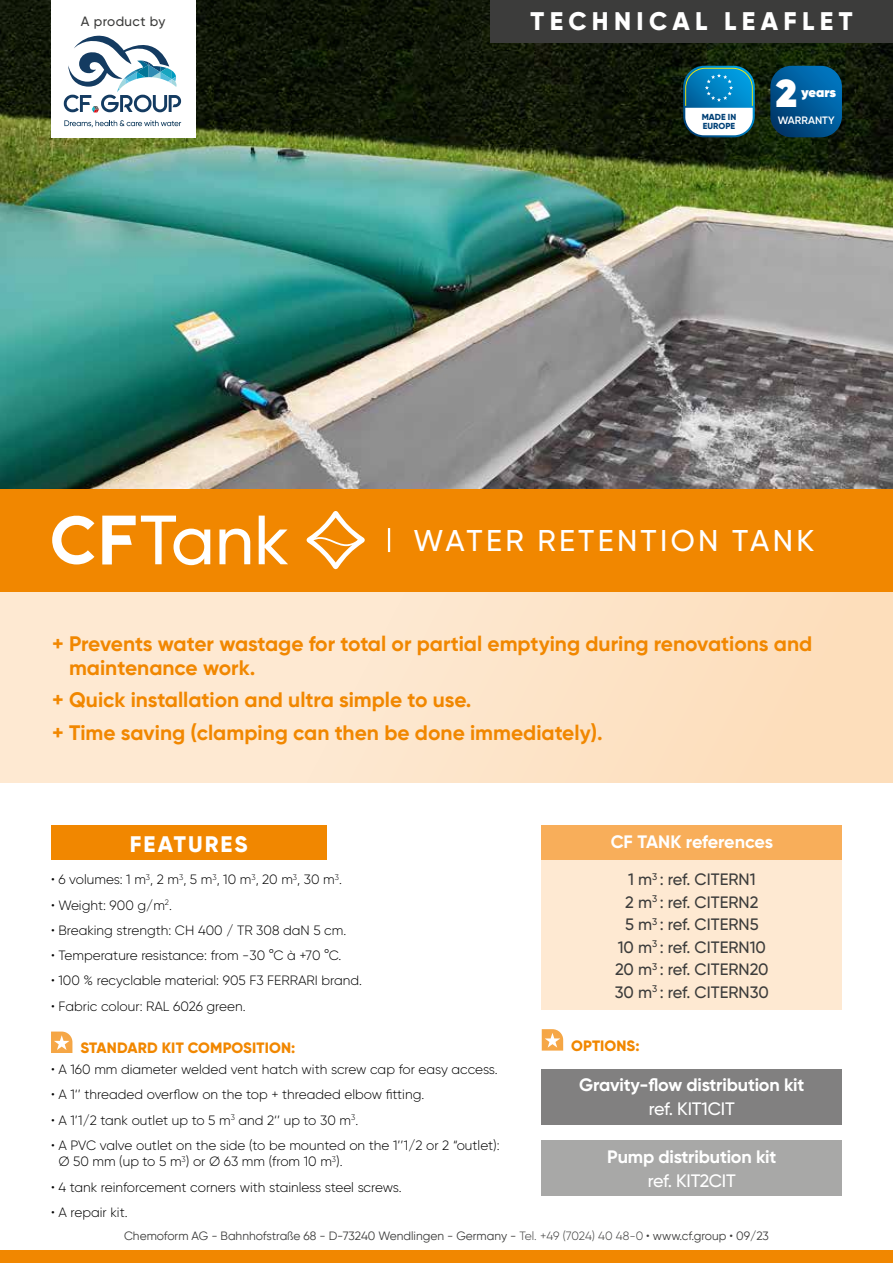
<style>
.page{position:relative;width:893px;height:1263px;background:#fff}
.page>*{position:absolute;margin:0;border:0;box-sizing:border-box;transform-origin:0 0}
.t1{font:800 38.85px "Gilroy";color:#fff}
.t2{font:500 30px "Gilroy";letter-spacing:.11em;color:#fff}
.t3{font:800 25.5px "Gilroy";letter-spacing:.21em;color:#fff}
.t4{font:800 22.5px "Gilroy";letter-spacing:.09em;color:#fff}
.t5{font:700 21px/24px "Gilroy";color:#f18700}
.t6{font:700 18px "Gilroy";letter-spacing:-.01em;color:#fff}
.t7{font:500 18px "Gilroy";letter-spacing:-.01em;color:#fff}
.t8{font:500 16.5px/22.5px "Gilroy";color:#3c3c3b;text-align:center}
.t9{font:800 15px "Gilroy";letter-spacing:.01em;color:#f18700}
.t10{font:800 13.65px "Gilroy";letter-spacing:-.01em;color:#fff}
.t11{font:300 13.5px/16.5px "Gilroy";color:#000}
.t12{font:500 13.5px "Gilroy";letter-spacing:.03em;color:#3c3c3b}
.t13{font:12px "Gilroy";color:#3c3c3b}
.t14{font:600 10.65px "Gilroy";color:#fff}
.t15{font:800 8.7px/8.7px "Gilroy";color:#004177}
.s1{font-weight:300}
</style>
<div class="page">
<img style="left:0;top:0;width:893px;height:489px">
<div style="left:0;top:1250px;width:893px;height:13px;background:#f18700"></div>
<div style="left:490px;top:0;width:403px;height:43px;background:#3c3c3b"></div>
<div style="left:542px;top:859px;width:300px;height:151px;background:#fee9d2"></div>
<div style="left:542px;top:825px;width:300px;height:34px;background:#f8ae5a"></div>
<div style="left:542px;top:1069px;width:300px;height:55px;background:#818080"></div>
<div style="left:542px;top:1140px;width:300px;height:56px;background:#a8a8a7"></div>
<div style="left:51px;top:825px;width:276px;height:34px;background:#f18700"></div>
<div style="left:0;top:591px;width:893px;height:192px;background:linear-gradient(to right,#feecd8,#fddebc)"></div>
<div style="left:0;top:489px;width:893px;height:102px;background:#f18700"></div>
<svg style="left:770px;top:66px;width:72px;height:71px;background:#01548b"></svg>
<svg style="left:683px;top:66px;width:72px;height:71px"></svg>
<svg style="left:51px;top:1031px;width:22px;height:22px"></svg>
<svg style="left:52px;top:515px;width:42px;height:49px"></svg>
<svg style="left:102px;top:516px;width:108px;height:49px"></svg>
<svg style="left:219px;top:529px;width:31px;height:35px"></svg>
<svg style="left:259px;top:516px;width:29px;height:48px"></svg>
<svg style="left:306px;top:511px;width:59px;height:58px"></svg>
<div style="left:51px;top:0;width:144px;height:137px;background:#fff"></div>
<svg style="left:64px;top:120px;width:117px;height:7px"></svg>
<svg style="left:64px;top:36px;width:117px;height:76px"></svg>
<svg style="left:541px;top:1029px;width:23px;height:22px"></svg>
<hr style="left:388px;top:528px;width:2px;height:24px;background:#fff">
<p class="t12" style="left:81px;top:13px;width:86px">A product by</p>
<h3 class="t3" style="left:531px;top:5px;width:323px">TECHNICAL LEAFLET</h3>
<p class="t15" style="left:702px;top:113px;width:36px">MADE IN<br>EUROPE</p>
<h1 class="t1" style="left:776px;top:68px;width:23px">2</h1>
<p class="t10" style="left:801px;top:84px;width:36px">years</p>
<p class="t14" style="left:778px;top:113px;width:58px">WARRANTY</p>
<h2 class="t2" style="left:413px;top:522px;width:402px">WATER RETENTION TANK</h2>
<h3 class="t5" style="left:69px;top:631px;width:745px;text-indent:-17px">+ Prevents water wastage for total or partial emptying during renovations and maintenance work.</h3>
<h3 class="t5" style="left:52px;top:683px;width:552px;line-height:32.5px">+ Quick installation and ultra simple to use.<br>+ Time saving (clamping can then be done immediately).</h3>
<h3 class="t4" style="left:130px;top:829px;width:119px">FEATURES</h3>
<p class="t11" style="left:51px;top:871px;width:292px">• 6 volumes: 1 m<sup>3</sup>, 2 m<sup>3</sup>, 5 m<sup>3</sup>, 10 m<sup>3</sup>, 20 m<sup>3</sup>, 30 m<sup>3</sup>.</p>
<p class="t11" style="left:51px;top:896px;width:122px">• Weight: 900 g/m<sup>2</sup>.</p>
<p class="t11" style="left:51px;top:922px;width:297px">• Breaking strength: CH 400 / TR 308 daN 5 cm.</p>
<p class="t11" style="left:51px;top:947px;width:292px">• Temperature resistance: from -30 °C à +70 °C.</p>
<p class="t11" style="left:51px;top:972px;width:312px">• 100 % recyclable material: 905 F3 FERRARI brand.</p>
<p class="t11" style="left:51px;top:998px;width:196px">• Fabric colour: RAL 6026 green.</p>
<p class="t9" style="left:80px;top:1038px;width:216px">STANDARD KIT COMPOSITION:</p>
<p class="t11" style="left:51px;top:1061px;width:448px">• A 160 mm diameter welded vent hatch with screw cap for easy access.</p>
<p class="t11" style="left:51px;top:1086px;width:375px">• A 1‘’ threaded overflow on the top + threaded elbow fitting.</p>
<p class="t11" style="left:51px;top:1111px;width:309px">• A 1’1/2 tank outlet up to 5 m<sup>3</sup> and 2‘’ up to 30 m<sup>3</sup>.</p>
<p class="t11" style="left:58px;top:1137px;width:443px;text-indent:-7px">• A PVC valve outlet on the side (to be mounted on the 1’’1/2 or 2 “outlet):<br>Ø 50 mm (up to 5 m<sup>3</sup>) or Ø 63 mm (from 10 m<sup>3</sup>).</p>
<p class="t11" style="left:51px;top:1178px;width:352px">• 4 tank reinforcement corners with stainless steel screws.</p>
<p class="t11" style="left:51px;top:1204px;width:78px">• A repair kit.</p>
<h3 class="t6" style="left:611px;top:831px;width:164px">CF TANK references</h3>
<p class="t8" style="left:615px;top:868px;width:156px">1 m<sup>3</sup> : ref. CITERN1<br>2 m<sup>3</sup> : ref. CITERN2<br>5 m<sup>3</sup> : ref. CITERN5<br>10 m<sup>3</sup> : ref. CITERN10<br>20 m<sup>3</sup> : ref. CITERN20<br>30 m<sup>3</sup> : ref. CITERN30</p>
<p class="t9" style="left:571px;top:1036px;width:70px">OPTIONS:</p>
<h3 class="t6" style="left:579px;top:1074px;width:227px">Gravity-flow distribution kit</h3>
<h3 class="t7" style="left:649px;top:1098px;width:87px">ref. KIT1CIT</h3>
<h3 class="t6" style="left:607px;top:1146px;width:171px">Pump distribution kit</h3>
<h3 class="t7" style="left:648px;top:1170px;width:90px">ref. KIT2CIT</h3>
<p class="t13" style="left:124px;top:1228px;width:646px">Chemoform AG - Bahnhofstraße 68 - D-73240 Wendlingen - Germany - <span class="s1">Tel. +49 (7024) 40 48-0</span> • www.cf.group • 09/23</p>
</div>
